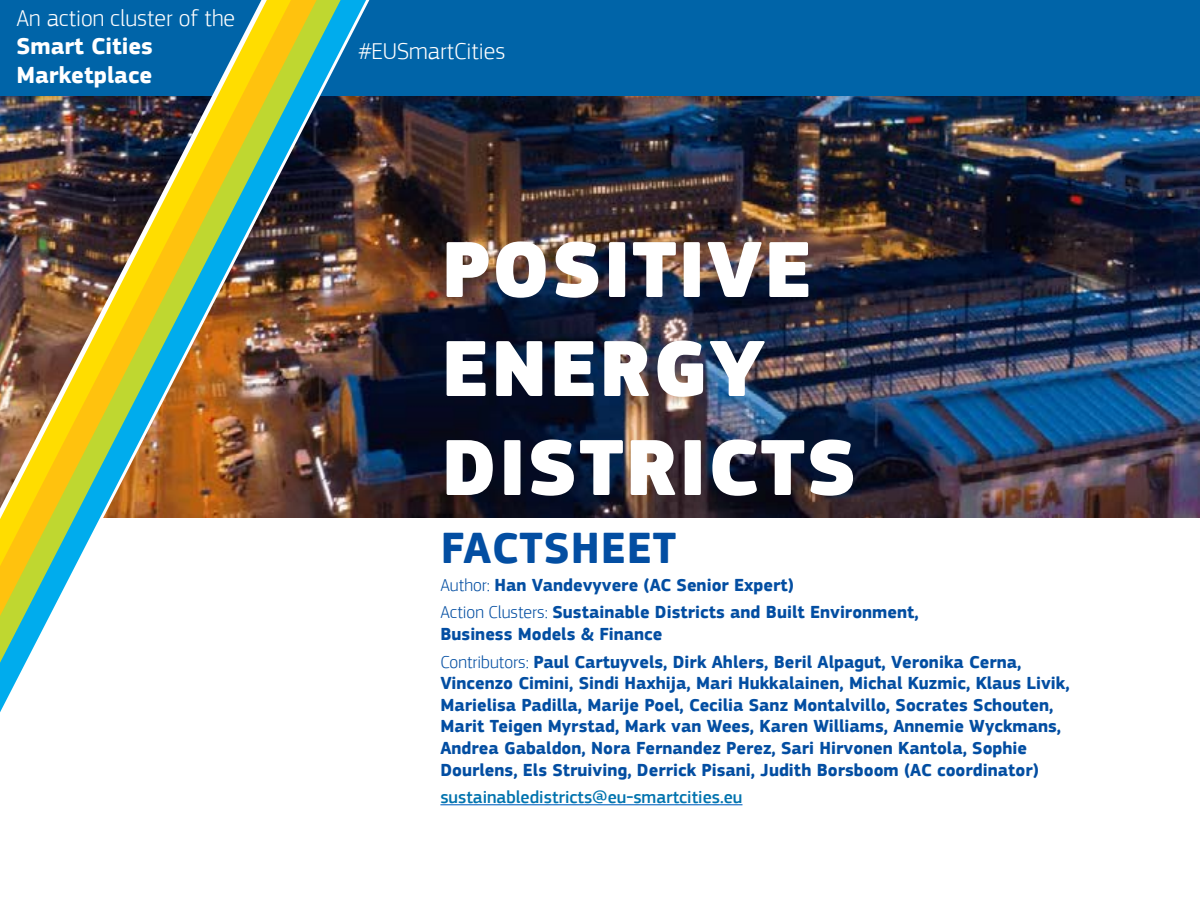
<style>
.page{position:relative;width:1200px;height:900px;background:#fff}
.page>*{position:absolute;margin:0;border:0;box-sizing:border-box;transform-origin:0 0}
.t1{font:900 82.5px/99px "EC Square Sans Pro Extra";letter-spacing:.02em;color:#fff}
.t2{font:700 45px "EC Square Sans Pro";letter-spacing:.02em;color:#034ea2}
.t3{font:300 24px "EC Square Sans Pro";color:#fff}
.t4{font:700 24px/28.8px "EC Square Sans Pro";color:#fff}
.t5{font:700 18px/21.6px "EC Square Sans Pro";color:#034ea2}
.t6{font:500 18px "EC Square Sans Pro";color:#0073ae}
.s1{font-weight:300}
</style>
<div class="page">
<img style="left:369px;top:96px;width:831px;height:422px">
<hr style="left:440px;top:804px;width:302px;height:1px;background:#0563c1">
<div style="left:0;top:0;width:1200px;height:96px;background:#0064a8"></div>
<img style="left:0;top:0;width:366px;height:712px">
<img style="left:0;top:0;width:341px;height:663px">
<img style="left:0;top:0;width:317px;height:616px">
<img style="left:0;top:0;width:291px;height:566px">
<h3 class="t3" style="left:16px;top:4px;width:220px">An action cluster of the</h3>
<h3 class="t4" style="left:16px;top:33px;width:138px">Smart Cities<br>Marketplace</h3>
<h3 class="t3" style="left:358px;top:37px;width:148px">#EUSmartCities</h3>
<h1 class="t1" style="left:441px;top:223px;width:417px">POSITIVE<br>ENERGY<br>DISTRICTS</h1>
<h2 class="t2" style="left:441px;top:521px;width:237px">FACTSHEET</h2>
<p class="t5" style="left:440px;top:572px;width:480px;line-height:27.6px"><span class="s1">Author:</span> Han Vandevyvere (AC Senior Expert)<br><span class="s1">Action Clusters:</span> Sustainable Districts and Built Environment,</p>
<p class="t5" style="left:440px;top:621px;width:583px;line-height:27.6px">Business Models &amp; Finance<br><span class="s1">Contributors:</span> Paul Cartuyvels, Dirk Ahlers, Beril Alpagut, Veronika Cerna,</p>
<p class="t5" style="left:440px;top:673px;width:631px">Vincenzo Cimini, Sindi Haxhija, Mari Hukkalainen, Michal Kuzmic, Klaus Livik, Marielisa Padilla, Marije Poel, Cecilia Sanz Montalvillo, Socrates Schouten, Marit Teigen Myrstad, Mark van Wees, Karen Williams, Annemie Wyckmans, Andrea Gabaldon, Nora Fernandez Perez, Sari Hirvonen Kantola, Sophie Dourlens, Els Struiving, Derrick Pisani, Judith Borsboom (AC coordinator)</p>
<p class="t6" style="left:440px;top:787px;width:304px">sustainabledistricts@eu-smartcities.eu</p>
</div>
